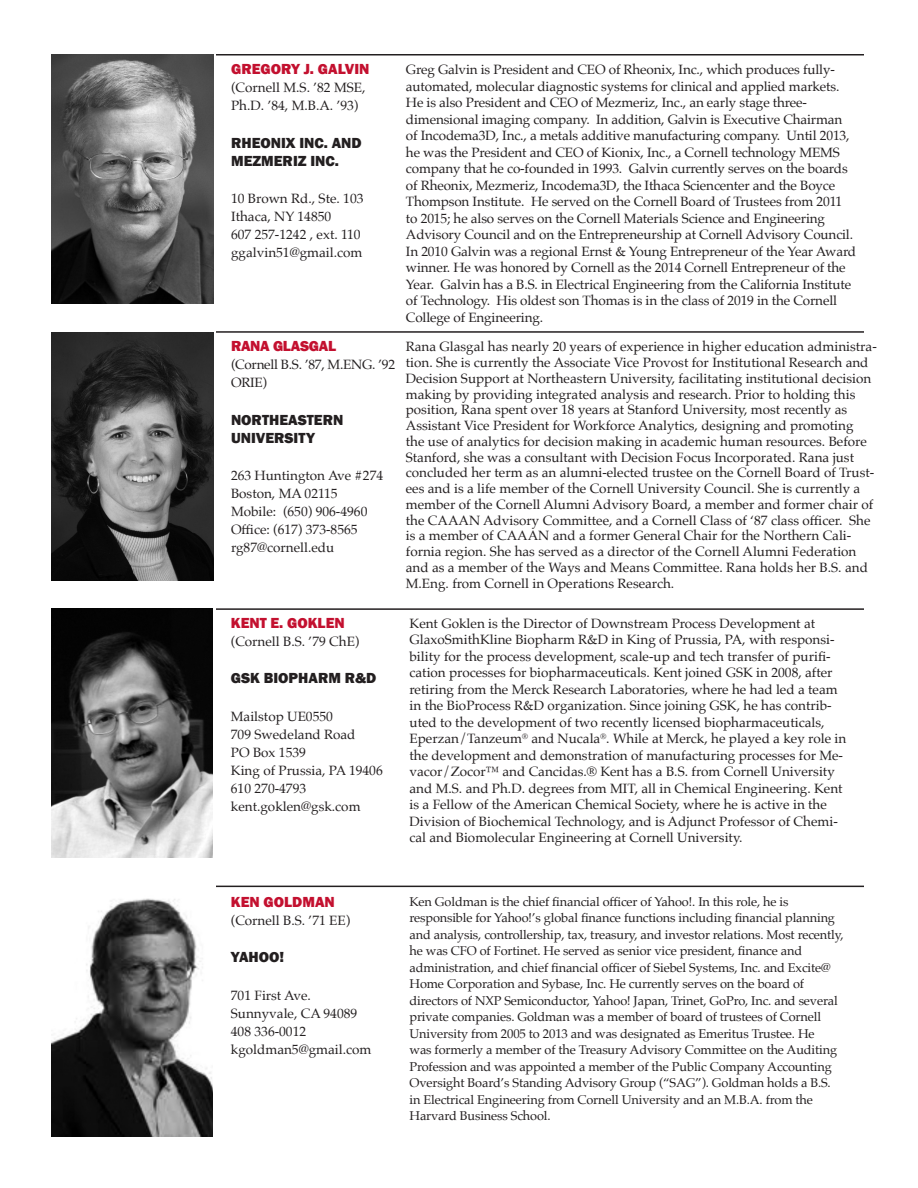
<style>
.page{position:relative;width:918px;height:1188px;background:#fff}
.page>*{position:absolute;margin:0;border:0;box-sizing:border-box;transform-origin:0 0}
.company{font:800 15px/18px "Franklin Gothic";color:#231f20}
.contact_copy{font:800 15px "Franklin Gothic";color:#c3102f}
.contact_copy-2{font:800 15px "Franklin Gothic";letter-spacing:-.02em;color:#c3102f}
.bio{font:13.5px/16.5px "Palatino";color:#231f20}
.contact_copy-3{font:13.5px/18px "Palatino";color:#231f20}
.contact_copy-4{font:13.5px/18px "Palatino";letter-spacing:-.02em;color:#231f20}
.bio-2{font:12.75px/16.5px "Palatino";letter-spacing:-.01em;color:#231f20}
</style>
<div class="page">
<hr style="left:216px;top:54px;width:648px;height:2px;background:#231f20">
<hr style="left:216px;top:608px;width:648px;height:2px;background:#231f20">
<hr style="left:216px;top:331px;width:648px;height:2px;background:#231f20">
<hr style="left:216px;top:886px;width:648px;height:1px;background:#231f20">
<img style="left:51px;top:55px;width:162px;height:248px">
<img style="left:51px;top:333px;width:162px;height:248px">
<img style="left:51px;top:609px;width:162px;height:248px">
<img style="left:51px;top:898px;width:162px;height:238px">
<p class="contact_copy" style="left:231px;top:60px;width:140px">GREGORY J. GALVIN</p>
<p class="contact_copy-3" style="left:231px;top:79px;width:136px">(Cornell M.S. ’82 MSE,<br>Ph.D. ’84, M.B.A. ’93)</p>
<p class="company" style="left:231px;top:134px;width:132px">RHEONIX INC. AND<br>MEZMERIZ INC.</p>
<p class="contact_copy-3" style="left:231px;top:190px;width:134px">10 Brown Rd., Ste. 103<br>Ithaca, NY 14850<br>607 257-1242 , ext. 110 ggalvin51@gmail.com</p>
<p class="contact_copy-2" style="left:231px;top:337px;width:107px">RANA GLASGAL</p>
<p class="contact_copy-4" style="left:231px;top:356px;width:166px">(Cornell B.S. ’87, M.ENG. ’92<br>ORIE)</p>
<p class="company" style="left:231px;top:411px;width:114px">NORTHEASTERN<br>UNIVERSITY</p>
<p class="contact_copy-3" style="left:231px;top:467px;width:154px">263 Huntington Ave #274</p>
<p class="contact_copy-3" style="left:231px;top:485px;width:108px">Boston, MA 02115</p>
<p class="contact_copy-3" style="left:231px;top:503px;width:138px">Mobile: (650) 906-4960</p>
<p class="contact_copy-3" style="left:231px;top:521px;width:128px">Office: (617) 373-8565</p>
<p class="contact_copy-3" style="left:231px;top:539px;width:105px">rg87@cornell.edu</p>
<p class="contact_copy" style="left:231px;top:613px;width:115px">KENT E. GOKLEN</p>
<p class="contact_copy-3" style="left:231px;top:632px;width:130px">(Cornell B.S. ’79 ChE)</p>
<p class="company" style="left:231px;top:669px;width:147px">GSK BIOPHARM R&amp;D</p>
<p class="contact_copy-3" style="left:231px;top:707px;width:104px">Mailstop UE0550</p>
<p class="contact_copy-3" style="left:231px;top:725px;width:126px">709 Swedeland Road<br>PO Box 1539</p>
<p class="contact_copy-3" style="left:231px;top:761px;width:153px">King of Prussia, PA 19406</p>
<p class="contact_copy-3" style="left:231px;top:779px;width:131px">610 270-4793 kent.goklen@gsk.com</p>
<p class="bio" style="left:406px;top:61px;width:452px">Greg Galvin is President and CEO of Rheonix, Inc., which produces fully&shy;automated, molecular diagnostic systems for clinical and applied markets.<br>He is also President and CEO of Mezmeriz, Inc., an early stage three&shy;dimensional imaging company. In addition, Galvin is Executive Chairman of Incodema3D, Inc., a metals additive manufacturing company. Until 2013, he was the President and CEO of Kionix, Inc., a Cornell technology MEMS company that he co-founded in 1993. Galvin currently serves on the boards of Rheonix, Mezmeriz, Incodema3D, the Ithaca Sciencenter and the Boyce Thompson Institute. He served on the Cornell Board of Trustees from 2011 to 2015; he also serves on the Cornell Materials Science and Engineering Advisory Council and on the Entrepreneurship at Cornell Advisory Council.<br>In 2010 Galvin was a regional Ernst &amp; Young Entrepreneur of the Year Award winner. He was honored by Cornell as the 2014 Cornell Entrepreneur of the Year. Galvin has a B.S. in Electrical Engineering from the California Institute of Technology. His oldest son Thomas is in the class of 2019 in the Cornell College of Engineering.</p>
<p class="bio" style="left:406px;top:339px;width:472px;line-height:15.8px">Rana Glasgal has nearly 20 years of experience in higher education administra&shy;tion. She is currently the Associate Vice Provost for Institutional Research and Decision Support at Northeastern University, facilitating institutional decision making by providing integrated analysis and research. Prior to holding this position, Rana spent over 18 years at Stanford University, most recently as Assistant Vice President for Workforce Analytics, designing and promoting<br>the use of analytics for decision making in academic human resources. Before Stanford, she was a consultant with Decision Focus Incorporated. Rana just concluded her term as an alumni-elected trustee on the Cornell Board of Trust&shy;ees and is a life member of the Cornell University Council. She is currently a member of the Cornell Alumni Advisory Board, a member and former chair of the CAAAN Advisory Committee, and a Cornell Class of ‘87 class officer. She is a member of CAAAN and a former General Chair for the Northern Cali&shy;fornia region. She has served as a director of the Cornell Alumni Federation and as a member of the Ways and Means Committee. Rana holds her B.S. and M.Eng. from Cornell in Operations Research.</p>
<p class="bio" style="left:410px;top:615px;width:438px">Kent Goklen is the Director of Downstream Process Development at GlaxoSmithKline Biopharm R&amp;D in King of Prussia, PA, with responsi&shy;bility for the process development, scale-up and tech transfer of purifi&shy;cation processes for biopharmaceuticals. Kent joined GSK in 2008, after retiring from the Merck Research Laboratories, where he had led a team in the BioProcess R&amp;D organization. Since joining GSK, he has contrib&shy;uted to the development of two recently licensed biopharmaceuticals, Eperzan/Tanzeum<sup>®</sup> and Nucala<sup>®</sup>. While at Merck, he played a key role in the development and demonstration of manufacturing processes for Me&shy;vacor/Zocor™ and Cancidas.® Kent has a B.S. from Cornell University and M.S. and Ph.D. degrees from MIT, all in Chemical Engineering. Kent is a Fellow of the American Chemical Society, where he is active in the Division of Biochemical Technology, and is Adjunct Professor of Chemi&shy;cal and Biomolecular Engineering at Cornell University.</p>
<p class="contact_copy" style="left:231px;top:892px;width:105px">KEN GOLDMAN</p>
<p class="contact_copy-3" style="left:231px;top:911px;width:121px">(Cornell B.S. ’71 EE)</p>
<p class="company" style="left:231px;top:948px;width:55px">YAHOO!</p>
<p class="contact_copy-3" style="left:231px;top:986px;width:82px">701 First Ave.</p>
<p class="contact_copy-3" style="left:231px;top:1004px;width:128px">Sunnyvale, CA 94089</p>
<p class="contact_copy-3" style="left:231px;top:1022px;width:77px">408 336-0012</p>
<p class="contact_copy-3" style="left:231px;top:1040px;width:142px">kgoldman5@gmail.com</p>
<p class="bio-2" style="left:410px;top:893px;width:436px">Ken Goldman is the chief financial officer of Yahoo!. In this role, he is responsible for Yahoo!’s global finance functions including financial planning and analysis, controllership, tax, treasury, and investor relations. Most recently, he was CFO of Fortinet. He served as senior vice president, finance and administration, and chief financial officer of Siebel Systems, Inc. and Excite@ Home Corporation and Sybase, Inc. He currently serves on the board of directors of NXP Semiconductor, Yahoo! Japan, Trinet, GoPro, Inc. and several private companies. Goldman was a member of board of trustees of Cornell University from 2005 to 2013 and was designated as Emeritus Trustee. He<br>was formerly a member of the Treasury Advisory Committee on the Auditing Profession and was appointed a member of the Public Company Accounting Oversight Board’s Standing Advisory Group (“SAG”). Goldman holds a B.S. in Electrical Engineering from Cornell University and an M.B.A. from the Harvard Business School.</p>
</div>
